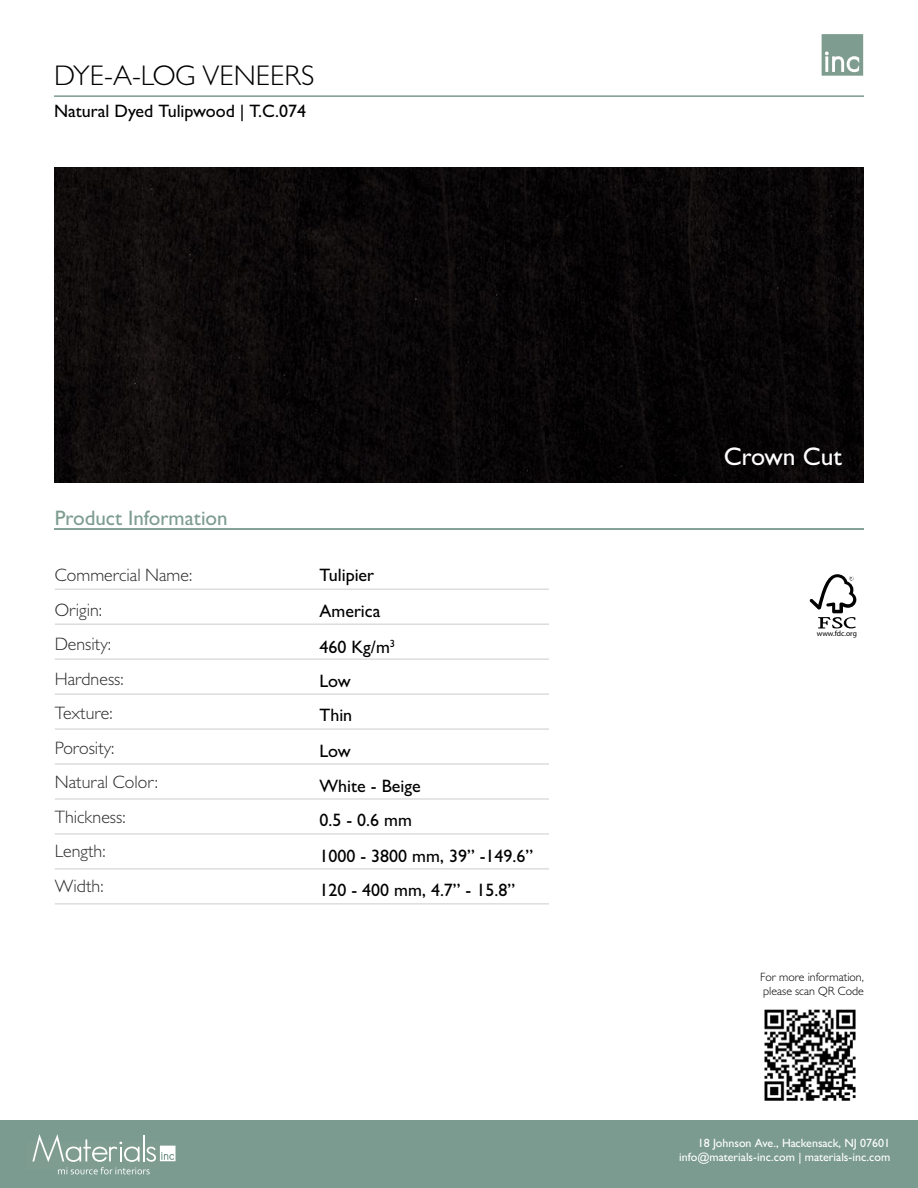
<style>
.page{position:relative;width:918px;height:1188px;background:#fff}
.page>*{position:absolute;margin:0;border:0;box-sizing:border-box;transform-origin:0 0}
.t1{font:300 28.5px "Gill Sans";color:#000}
.t2{font:500 25.5px "Gill Sans";color:#fff}
.t3{font:500 21px "Gill Sans";color:#7d9c90}
.t4{font:500 18px/35px "Gill Sans";color:#000}
.t5{font:300 18px/34.5px "Gill Sans";color:#2c2c2b}
.t6{font:500 12px/14.4px "Gill Sans";color:#fff;text-align:right}
.t7{font:300 12px/14.4px "Gill Sans";color:#000}
.t8{font:7.5px "Myriad Pro";color:#000}
</style>
<div class="page">
<hr style="left:55px;top:589px;width:494px;height:1px;background:#bbbaba">
<hr style="left:55px;top:693px;width:494px;height:2px;background:#bbbaba">
<hr style="left:55px;top:798px;width:494px;height:2px;background:#bbbaba">
<hr style="left:55px;top:623px;width:494px;height:2px;background:#bbbaba">
<hr style="left:55px;top:728px;width:494px;height:2px;background:#bbbaba">
<hr style="left:55px;top:833px;width:494px;height:2px;background:#bbbaba">
<hr style="left:55px;top:658px;width:494px;height:2px;background:#bbbaba">
<hr style="left:55px;top:763px;width:494px;height:2px;background:#bbbaba">
<hr style="left:55px;top:868px;width:494px;height:2px;background:#bbbaba">
<hr style="left:55px;top:903px;width:494px;height:2px;background:#bbbaba">
<svg style="left:822px;top:34px;width:41px;height:42px;background:#93aba1"></svg>
<hr style="left:54px;top:95px;width:810px;height:2px;background:#7d9c90">
<div style="left:0;top:1120px;width:918px;height:68px;background:#7b9b90"></div>
<svg style="left:32px;top:1134px;width:144px;height:40px"></svg>
<img style="left:54px;top:167px;width:810px;height:315px">
<hr style="left:54px;top:528px;width:810px;height:2px;background:#7d9c90">
<img style="left:764px;top:1009px;width:92px;height:92px">
<svg style="left:809px;top:574px;width:47px;height:54px"></svg>
<h1 class="t1" style="left:54px;top:58px;width:262px">DYE-A-LOG VENEERS</h1>
<p class="t4" style="left:54px;top:93px;width:254px">Natural Dyed Tulipwood | T.C.074</p>
<p class="t3" style="left:55px;top:505px;width:174px">Product Information</p>
<p class="t5" style="left:55px;top:558px;width:139px">Commercial Name:<br>Origin:<br>Density:<br>Hardness:<br>Texture:<br>Porosity:<br>Natural Color:<br>Thickness:<br>Length:<br>Width:</p>
<p class="t4" style="left:320px;top:558px;width:215px">Tulipier<br>America<br>460 Kg/m<sup>3<br></sup>Low<br>Thin<br>Low<br>White - Beige<br>0.5 - 0.6 mm<br>1000 - 3800 mm, 39” -149.6”<br>120 - 400 mm, 4.7” - 15.8”</p>
<h2 class="t2" style="left:724px;top:442px;width:120px">Crown Cut</h2>
<p class="t8" style="left:817px;top:629px;width:42px">www.fdc.org</p>
<p class="t7" style="left:760px;top:970px;width:105px">For more information, please scan QR Code</p>
<p class="t6" style="left:679px;top:1135px;width:213px">18 Johnson Ave., Hackensack, NJ 07601 info@materials-inc.com | materials-inc.com</p>
</div>
